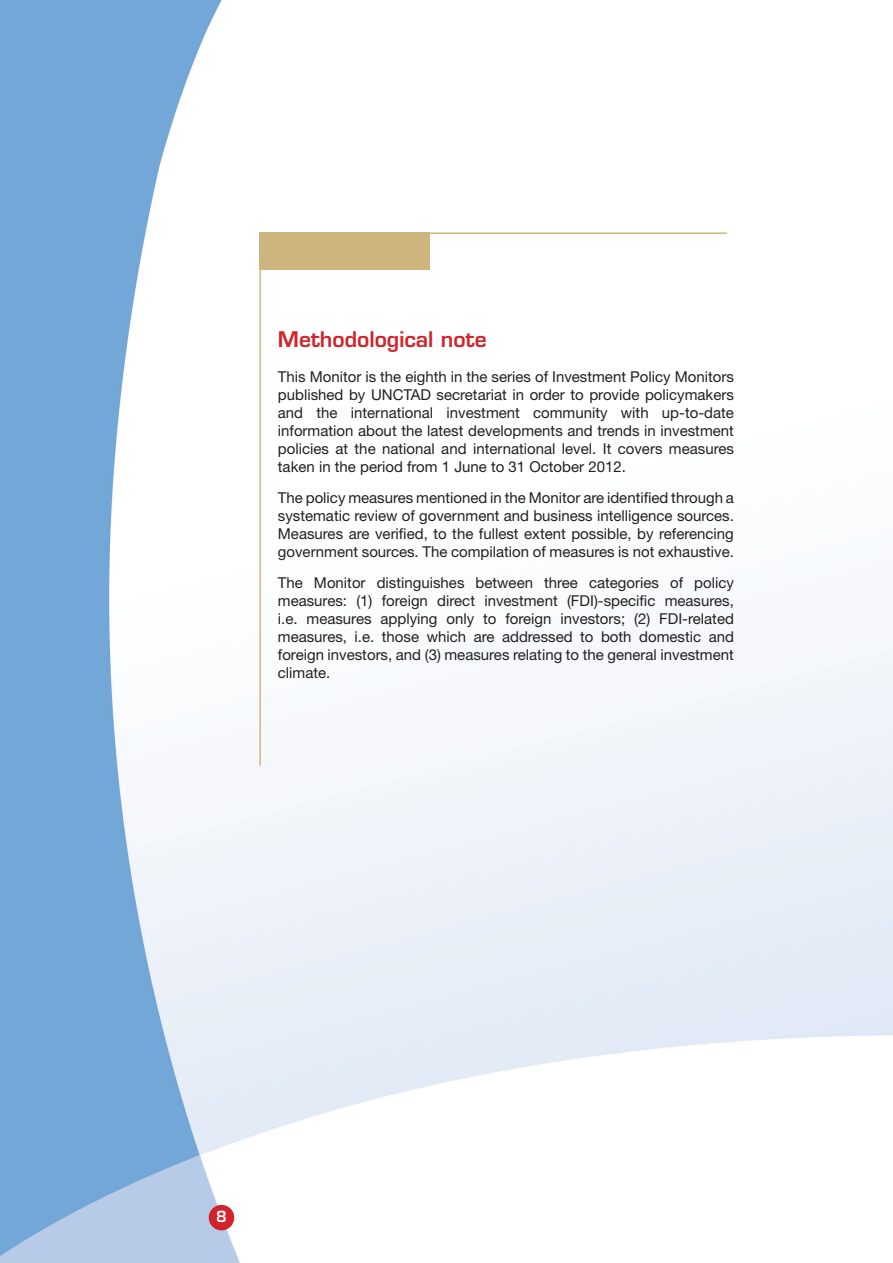
<style>
.page{position:relative;width:893px;height:1263px;background:#fff}
.page>*{position:absolute;margin:0;border:0;box-sizing:border-box;transform-origin:0 0}
.t1{font:600 21px "Eurostile LT Std";color:#d1232a}
.t2{font:15px/18px "Helvetica Neue LT Std";color:#231f20;text-align:justify}
.t3{font:600 15px "Eurostile LT Std";color:#fff}
</style>
<div class="page">
<img style="left:0;top:0;width:893px;height:1263px">
<div style="left:209px;top:1205px;width:25px;height:25px;background:#d1232a;border-radius:50%"></div>
<hr style="left:259px;top:232px;width:468px;height:2px;background:#cdb67d">
<div style="left:259px;top:232px;width:170px;height:38px;background:#cdb67d"></div>
<hr style="left:259px;top:232px;width:2px;height:534px;background:#cdb67d">
<h1 class="t1" style="left:278px;top:326px;width:210px">Methodological note</h1>
<p class="t2" style="left:278px;top:368px;width:458px">This Monitor is the eighth in the series of Investment Policy Monitors published by UNCTAD secretariat in order to provide policymakers and the international investment community with up-to-date information about the latest developments and trends in investment policies at the national and international level. It covers measures taken in the period from 1 June to 31 October 2012.</p>
<p class="t2" style="left:278px;top:488px;width:458px">The policy measures mentioned in the Monitor are identified through a systematic review of government and business intelligence sources.<br>Measures are verified, to the fullest extent possible, by referencing government sources. The compilation of measures is not exhaustive.</p>
<p class="t2" style="left:278px;top:573px;width:458px">The Monitor distinguishes between three categories of policy measures: (1) foreign direct investment (FDI)-specific measures, i.e. measures applying only to foreign investors; (2) FDI-related measures, i.e. those which are addressed to both domestic and foreign investors, and (3) measures relating to the general investment climate.</p>
<p class="t3" style="left:216px;top:1207px;width:12px">8</p>
</div>
